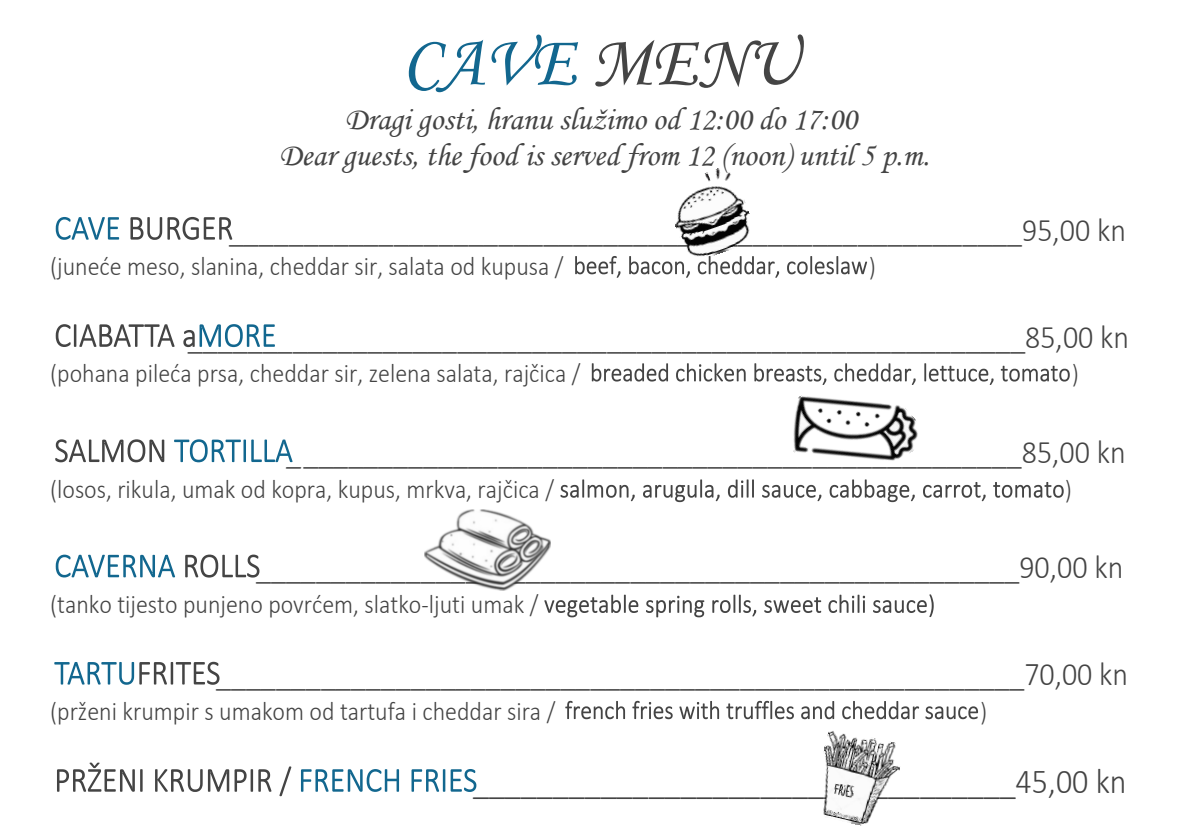
<style>
.page{position:relative;width:1191px;height:840px;background:#fff}
.page>*{position:absolute;margin:0;border:0;box-sizing:border-box;transform-origin:0 0}
.t1{font:72px "Monotype Corsiva";color:#12678f}
.t2{font:300 35px "Calibri";color:#444;scale:.91 1}
.t3{font:300 32.8px "Calibri";color:#444;scale:.91 1}
.t4{font:32px/36px "Monotype Corsiva";color:#444;text-align:center}
.t5{font:300 26.4px "Calibri";color:#444;scale:.91 1}
.s1{color:#444}
.s2{font-style:italic}
</style>
<div class="page">
<svg style="left:56px;top:217px;width:63px;height:23px"></svg>
<svg style="left:130px;top:217px;width:102px;height:23px"></svg>
<svg style="left:575px;top:256px;width:45px;height:21px"></svg>
<svg style="left:629px;top:256px;width:61px;height:21px"></svg>
<svg style="left:698px;top:261px;width:81px;height:16px"></svg>
<svg style="left:787px;top:256px;width:80px;height:18px"></svg>
<svg style="left:56px;top:324px;width:118px;height:23px"></svg>
<svg style="left:183px;top:324px;width:92px;height:23px"></svg>
<svg style="left:592px;top:363px;width:76px;height:18px"></svg>
<svg style="left:676px;top:363px;width:69px;height:18px"></svg>
<svg style="left:754px;top:363px;width:16px;height:19px"></svg>
<svg style="left:928px;top:365px;width:65px;height:20px"></svg>
<svg style="left:1000px;top:365px;width:69px;height:16px"></svg>
<svg style="left:55px;top:439px;width:109px;height:23px"></svg>
<svg style="left:174px;top:439px;width:118px;height:23px"></svg>
<svg style="left:56px;top:554px;width:119px;height:23px"></svg>
<svg style="left:185px;top:554px;width:74px;height:23px"></svg>
<svg style="left:54px;top:661px;width:165px;height:23px"></svg>
<svg style="left:565px;top:700px;width:60px;height:18px"></svg>
<svg style="left:632px;top:700px;width:40px;height:18px"></svg>
<svg style="left:679px;top:701px;width:40px;height:17px"></svg>
<svg style="left:726px;top:700px;width:68px;height:18px"></svg>
<svg style="left:801px;top:701px;width:33px;height:17px"></svg>
<svg style="left:842px;top:701px;width:77px;height:17px"></svg>
<svg style="left:925px;top:706px;width:53px;height:12px"></svg>
<svg style="left:57px;top:762px;width:86px;height:29px"></svg>
<svg style="left:155px;top:769px;width:116px;height:22px"></svg>
<svg style="left:279px;top:766px;width:12px;height:29px"></svg>
<svg style="left:301px;top:769px;width:98px;height:22px"></svg>
<svg style="left:411px;top:769px;width:65px;height:22px"></svg>
<svg style="left:560px;top:479px;width:74px;height:22px"></svg>
<svg style="left:643px;top:479px;width:76px;height:23px"></svg>
<svg style="left:728px;top:479px;width:26px;height:18px"></svg>
<svg style="left:762px;top:484px;width:8px;height:14px"></svg>
<svg style="left:928px;top:482px;width:57px;height:19px"></svg>
<svg style="left:993px;top:482px;width:70px;height:15px"></svg>
<svg style="left:544px;top:594px;width:94px;height:23px"></svg>
<svg style="left:646px;top:595px;width:58px;height:22px"></svg>
<svg style="left:712px;top:594px;width:44px;height:22px"></svg>
<svg style="left:764px;top:597px;width:57px;height:15px"></svg>
<svg style="left:828px;top:594px;width:37px;height:18px"></svg>
<svg style="left:873px;top:594px;width:60px;height:22px"></svg>
<img style="left:663px;top:168px;width:94px;height:95px">
<img style="left:424px;top:509px;width:127px;height:81px">
<img style="left:770px;top:363px;width:158px;height:140px">
<img style="left:823px;top:731px;width:77px;height:95px">
<h1 class="t1" style="left:402px;top:34px;width:399px">CAVE <span class="s1">MENU</span></h1>
<p class="t4" style="left:279px;top:104px;width:652px">Dragi gosti, hranu služimo od 12:00 do 17:00<br>Dear guests, the food is served from 12 (noon) until 5 p.m.</p>
<p class="t3" style="left:229px;top:216px;width:987px">_____________________________________________________95,00 kn</p>
<p class="t5" style="left:50px;top:255px;width:566px">(juneće meso, slanina, cheddar sir, salata od kupusa /</p>
<p class="t5" style="left:869px;top:255px;width:9px">)</p>
<p class="t3" style="left:188px;top:323px;width:1035px">________________________________________________________85,00 kn</p>
<p class="t5" style="left:50px;top:362px;width:584px">(pohana pileća prsa, cheddar sir, zelena salata, rajčica /</p>
<p class="t5" style="left:1072px;top:362px;width:9px">)</p>
<p class="t3" style="left:288px;top:438px;width:921px"><span class="s2">_</span>________________________________________________85,00 kn</p>
<p class="t5" style="left:50px;top:477px;width:555px">(losos, rikula, umak od kopra, kupus, mrkva, rajčica /</p>
<p class="t5" style="left:1064px;top:477px;width:9px">)</p>
<p class="t3" style="left:256px;top:553px;width:954px">___________________________________________________90,00 kn</p>
<p class="t5" style="left:50px;top:592px;width:538px">(tanko tijesto punjeno povrćem, slatko-ljuti umak /</p>
<p class="t3" style="left:216px;top:660px;width:1003px">______________________________________________________70,00 kn</p>
<p class="t5" style="left:50px;top:699px;width:557px">(prženi krumpir s umakom od tartufa i cheddar sira /</p>
<p class="t5" style="left:980px;top:699px;width:9px">)</p>
<p class="t2" style="left:473px;top:766px;width:719px">__________________________________45,00 kn</p>
</div>
